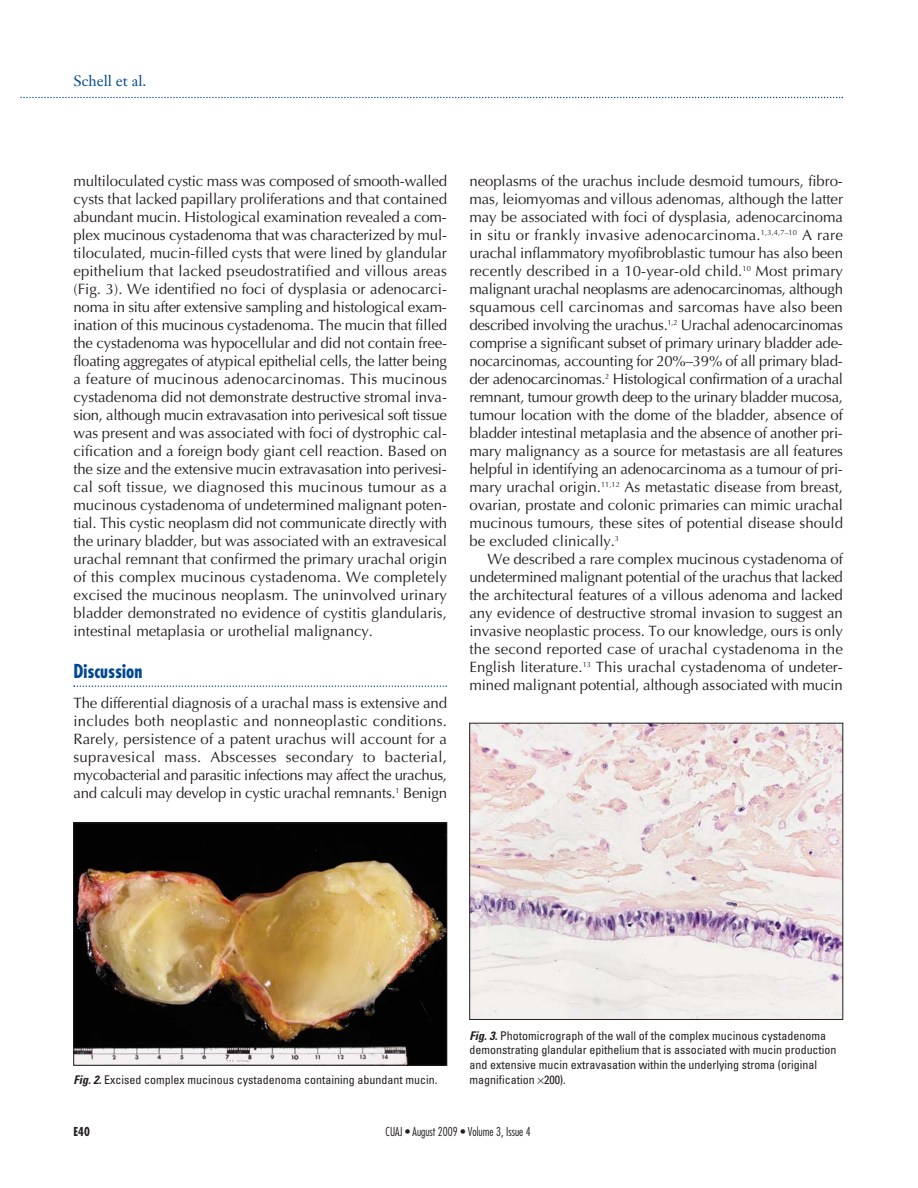
<style>
.page{position:relative;width:918px;height:1188px;background:#fff}
.page>*{position:absolute;margin:0;border:0;box-sizing:border-box;transform-origin:0 0}
.t1{font:700 condensed 18.75px "Futura";color:#004990}
.t2{font:15px/18px "Optima";letter-spacing:-.005em;color:#231f20;text-align:justify}
.t3{font:15px "Janson Text";color:#004990}
.t4{font:condensed 12px/14.4px "Univers";color:#231f20}
.t5{font:300 condensed 12px "Futura";color:#231f20}
.t6{font:700 condensed 12px "Futura";color:#231f20}
.s1{font-weight:700;font-style:italic}
</style>
<div class="page">
<svg style="left:74px;top:685px;width:373px;height:2px"></svg>
<svg style="left:20px;top:97px;width:823px;height:1px"></svg>
<img style="left:472px;top:725px;width:369px;height:293px">
<div style="left:470px;top:723px;width:373px;height:297px;border:1px solid #231f20"></div>
<img style="left:76px;top:825px;width:369px;height:238px">
<div style="left:74px;top:823px;width:373px;height:242px;border:1px solid #231f20"></div>
<p class="t3" style="left:74px;top:75px;width:74px">Schell et al.</p>
<p class="t2" style="left:73px;top:173px;width:375px">multiloculated cystic mass was composed of smooth-walled cysts that lacked papillary proliferations and that contained abundant mucin. Histological examination revealed a com&shy;plex mucinous cystadenoma that was characterized by mul&shy;tiloculated, mucin-filled cysts that were lined by glandular epithelium that lacked pseudostratified and villous areas (Fig. 3). We identified no foci of dysplasia or adenocarci&shy;noma in situ after extensive sampling and histological exam&shy;ination of this mucinous cystadenoma. The mucin that filled the cystadenoma was hypocellular and did not contain free&shy;floating aggregates of atypical epithelial cells, the latter being a feature of mucinous adenocarcinomas. This mucinous cystadenoma did not demonstrate destructive stromal inva&shy;sion, although mucin extravasation into perivesical soft tissue was present and was associated with foci of dystrophic cal&shy;cification and a foreign body giant cell reaction. Based on the size and the extensive mucin extravasation into perivesi&shy;cal soft tissue, we diagnosed this mucinous tumour as a mucinous cystadenoma of undetermined malignant poten&shy;tial. This cystic neoplasm did not communicate directly with the urinary bladder, but was associated with an extravesical urachal remnant that confirmed the primary urachal origin of this complex mucinous cystadenoma. We completely excised the mucinous neoplasm. The uninvolved urinary bladder demonstrated no evidence of cystitis glandularis, intestinal metaplasia or urothelial malignancy.</p>
<p class="t1" style="left:73px;top:663px;width:70px">Discussion</p>
<p class="t2" style="left:73px;top:695px;width:375px">The differential diagnosis of a urachal mass is extensive and includes both neoplastic and nonneoplastic conditions.<br>Rarely, persistence of a patent urachus will account for a supravesical mass. Abscesses secondary to bacterial, mycobacterial and parasitic infections may affect the urachus, and calculi may develop in cystic urachal remnants.<sup>1</sup> Benign</p>
<p class="t2" style="left:469px;top:173px;width:375px">neoplasms of the urachus include desmoid tumours, fibro&shy;mas, leiomyomas and villous adenomas, although the latter may be associated with foci of dysplasia, adenocarcinoma in situ or frankly invasive adenocarcinoma.<sup>1,3,4,7–10</sup> A rare urachal inflammatory myofibroblastic tumour has also been recently described in a 10-year-old child.<sup>10</sup> Most primary malignant urachal neoplasms are adenocarcinomas, although squamous cell carcinomas and sarcomas have also been described involving the urachus.<sup>1,2</sup> Urachal adenocarcinomas comprise a significant subset of primary urinary bladder ade&shy;nocarcinomas, accounting for 20%–39% of all primary blad&shy;der adenocarcinomas.<sup>2</sup> Histological confirmation of a urachal remnant, tumour growth deep to the urinary bladder mucosa, tumour location with the dome of the bladder, absence of bladder intestinal metaplasia and the absence of another pri&shy;mary malignancy as a source for metastasis are all features helpful in identifying an adenocarcinoma as a tumour of pri&shy;mary urachal origin.<sup>11,12</sup> As metastatic disease from breast, ovarian, prostate and colonic primaries can mimic urachal mucinous tumours, these sites of potential disease should be excluded clinically.<sup>3</sup></p>
<p class="t2" style="left:469px;top:551px;width:375px;text-indent:18px">We described a rare complex mucinous cystadenoma of undetermined malignant potential of the urachus that lacked the architectural features of a villous adenoma and lacked any evidence of destructive stromal invasion to suggest an invasive neoplastic process. To our knowledge, ours is only the second reported case of urachal cystadenoma in the English literature.<sup>13</sup> This urachal cystadenoma of undeter&shy;mined malignant potential, although associated with mucin</p>
<p class="t4" style="left:469px;top:1030px;width:369px"><span class="s1">Fig.3.</span>Photomicrograph of the wall of the complex mucinous cystadenoma demonstrating glandular epithelium that is associated with mucin production and extensive mucin extravasation within the underlying stroma (original</p>
<p class="t4" style="left:73px;top:1074px;width:366px"><span class="s1">Fig.2.</span>Excised complex mucinous cystadenoma containing abundant mucin.</p>
<p class="t4" style="left:469px;top:1074px;width:98px">magnification 200).</p>
<p class="t6" style="left:73px;top:1127px;width:18px">E40</p>
<p class="t5" style="left:386px;top:1127px;width:147px">CUAJ • August 2009 • Volume 3, Issue 4</p>
</div>
